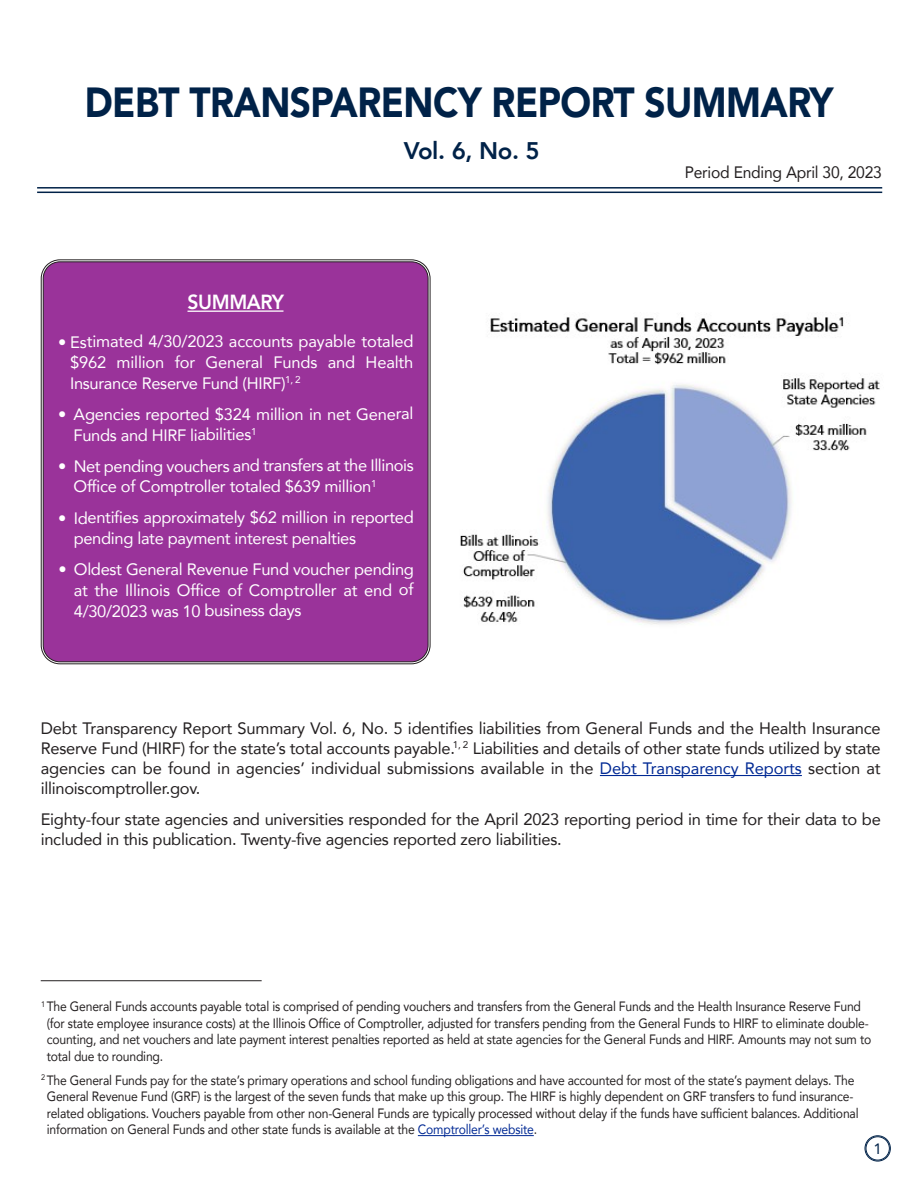
<style>
.page{position:relative;width:918px;height:1188px;background:#fff}
.page>*{position:absolute;margin:0;border:0;box-sizing:border-box;transform-origin:0 0}
.t1{font:900 42px "Avenir";letter-spacing:-.015em;color:#002248;scale:.88 1}
.t2{font:800 24px "Avenir";color:#002248}
.t3{font:800 20.4px "Avenir";letter-spacing:-.02em;color:#fff;scale:.95 1}
.t4{font:16.5px/20.1px "Avenir";letter-spacing:-.015em;color:#231f20;text-align:justify}
.t5{font:16.5px/20.7px "Avenir";letter-spacing:-.02em;color:#fff}
.t6{font:16.5px "Avenir";letter-spacing:-.015em;color:#231f20;scale:.95 1}
.t7{font:15px "Avenir";color:#002248}
.t8{font:13.5px/16.5px "Avenir";letter-spacing:-.015em;color:#231f20;scale:.9 1}
.s1{color:#002994}
</style>
<div class="page">
<hr style="left:41px;top:980px;width:221px;height:1px;background:#231f20">
<hr style="left:418px;top:1135px;width:116px;height:1px;background:#002994">
<hr style="left:600px;top:775px;width:202px;height:1px;background:#002994">
<hr style="left:37px;top:187px;width:845px;height:2px;background:#002248">
<hr style="left:37px;top:192px;width:845px;height:1px;background:#002248">
<svg style="left:864px;top:1135px;width:27px;height:27px"></svg>
<img style="left:460px;top:317px;width:420px;height:308px">
<div style="left:42px;top:261px;width:387px;height:402px;background:#9a339a"></div>
<hr style="left:188px;top:310px;width:95px;height:2px;background:#fff">
<h1 class="t1" style="left:85px;top:75px;width:852px">DEBT TRANSPARENCY REPORT SUMMARY</h1>
<h2 class="t2" style="left:404px;top:135px;width:138px">Vol. 6, No. 5</h2>
<h3 class="t3" style="left:188px;top:289px;width:103px">SUMMARY</h3>
<p class="t5" style="left:70px;top:332px;width:345px;text-align:justify;text-indent:-12px">• Estimated 4/30/2023 accounts payable totaled $962 million for General Funds and Health Insurance Reserve Fund (HIRF)<sup>1,</sup> <sup>2</sup></p>
<p class="t5" style="left:74px;top:404px;width:342px;text-indent:-15px">• Agencies reported $324 million in net General<br>Funds and HIRF liabilities<sup>1</sup></p>
<p class="t5" style="left:74px;top:456px;width:342px;text-indent:-15px">• Net pending vouchers and transfers at the Illinois<br>Office of Comptroller totaled $639 million<sup>1</sup></p>
<p class="t5" style="left:74px;top:508px;width:342px;text-indent:-15px">• Identifies approximately $62 million in reported pending late payment interest penalties</p>
<p class="t5" style="left:74px;top:559px;width:342px;text-align:justify;text-indent:-15px">• Oldest General Revenue Fund voucher pending at the Illinois Office of Comptroller at end of 4/30/2023 was 10 business days</p>
<p class="t6" style="left:685px;top:161px;width:209px">Period Ending April 30, 2023</p>
<p class="t4" style="left:41px;top:718px;width:842px">Debt Transparency Report Summary Vol. 6, No. 5 identifies liabilities from General Funds and the Health Insurance Reserve Fund (HIRF) for the state’s total accounts payable.<sup>1,</sup> <sup>2</sup> Liabilities and details of other state funds utilized by state agencies can be found in agencies’ individual submissions available in the <span class="s1">Debt Transparency Reports</span> section at illinoiscomptroller.gov.</p>
<p class="t4" style="left:41px;top:810px;width:842px">Eighty-four state agencies and universities responded for the April 2023 reporting period in time for their data to be included in this publication. Twenty-five agencies reported zero liabilities.</p>
<p class="t8" style="left:47px;top:999px;width:918px;text-indent:-6px"><sup>1</sup> The General Funds accounts payable total is comprised of pending vouchers and transfers from the General Funds and the Health Insurance Reserve Fund (for state employee insurance costs) at the Illinois Office of Comptroller, adjusted for transfers pending from the General Funds to HIRF to eliminate double&shy;counting, and net vouchers and late payment interest penalties reported as held at state agencies for the General Funds and HIRF. Amounts may not sum to total due to rounding.</p>
<p class="t8" style="left:47px;top:1072px;width:904px;text-indent:-6px"><sup>2</sup> The General Funds pay for the state’s primary operations and school funding obligations and have accounted for most of the state’s payment delays. The General Revenue Fund (GRF) is the largest of the seven funds that make up this group. The HIRF is highly dependent on GRF transfers to fund insurance&shy;related obligations. Vouchers payable from other non-General Funds are typically processed without delay if the funds have sufficient balances. Additional information on General Funds and other state funds is available at the <span class="s1">Comptroller’s website</span>.</p>
<p class="t7" style="left:874px;top:1139px;width:10px">1</p>
</div>
